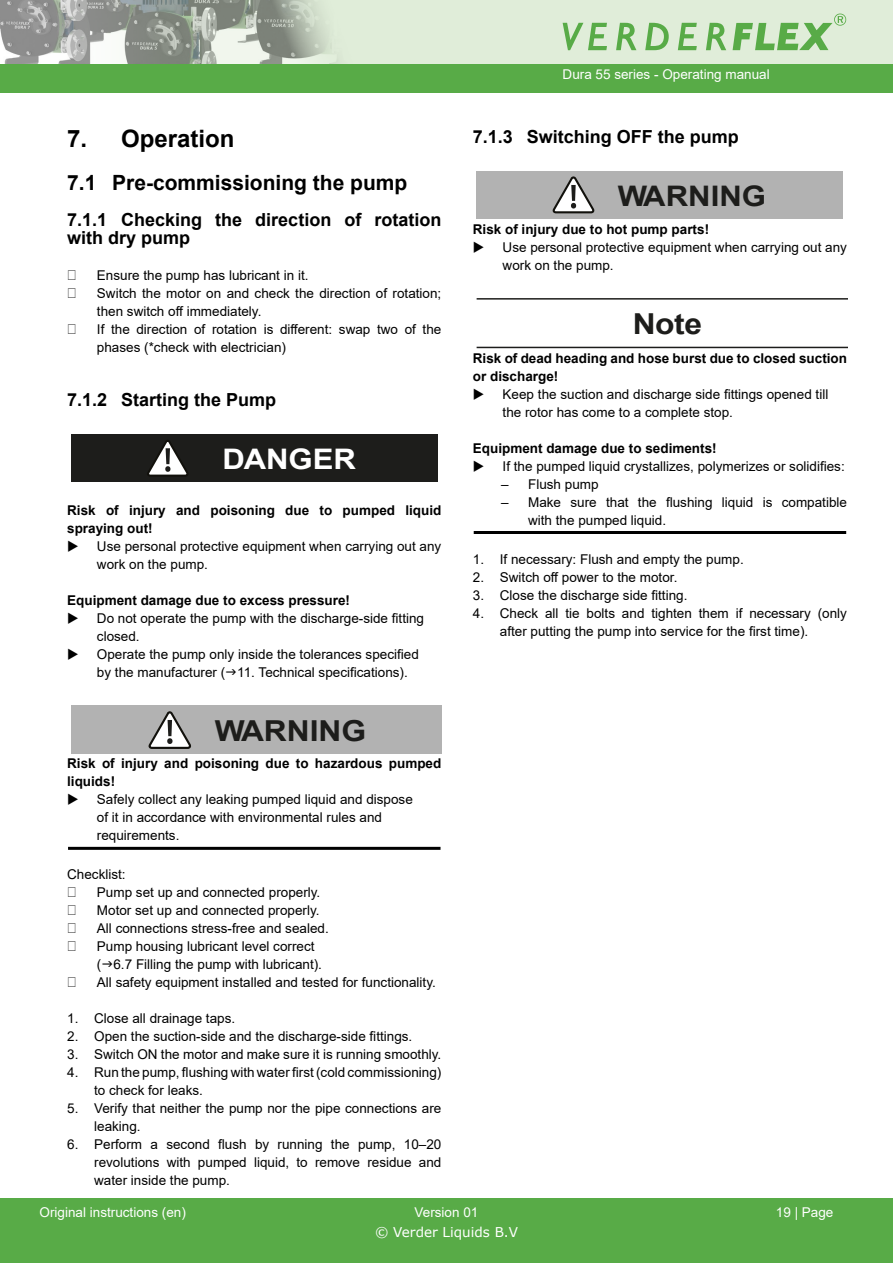
<style>
.page{position:relative;width:893px;height:1263px;background:#fff}
.page>*{position:absolute;margin:0;border:0;box-sizing:border-box;transform-origin:0 0}
.t1{font:700 28.8px "Arial";letter-spacing:-.005em;color:#1d1d1b;scale:1.1 1}
.t2{font:700 28.35px "Arial";color:#1d1d1b;scale:1.1 1}
.t3{font:700 28.35px "Arial";color:#fff;scale:1.1 1}
.t4{font:700 24px "Arial";color:#000}
.t5{font:700 21px "Arial";color:#000}
.t6{font:700 18px/18px "Arial";color:#000}
.t7{font:13.5px/18px "Arial";color:#000}
.t8{font:700 13.5px/18px "Arial";color:#000}
.t9{font:13.5px "Arial";color:#fff}
.t10{font:13.5px "Verdana";color:#fff}
</style>
<div class="page">
<div style="left:0;top:1198px;width:893px;height:65px;background:#58ab47"></div>
<div style="left:36px;top:0;width:857px;height:68px;background:#e0edd9"></div>
<div style="left:0;top:64px;width:893px;height:29px;background:#58ab47"></div>
<svg style="left:0;top:0;width:697px;height:64px"></svg>
<svg style="left:706px;top:23px;width:20px;height:27px"></svg>
<svg style="left:733px;top:14px;width:113px;height:36px"></svg>
<div style="left:71px;top:434px;width:367px;height:48px;background:#1d1d1b"></div>
<svg style="left:147px;top:440px;width:41px;height:37px"></svg>
<div style="left:71px;top:705px;width:370px;height:49px;background:#b2b2b2"></div>
<svg style="left:149px;top:712px;width:42px;height:37px"></svg>
<hr style="left:68px;top:847px;width:372px;height:3px;background:#000">
<div style="left:476px;top:171px;width:367px;height:47px;background:#b2b2b2"></div>
<svg style="left:553px;top:177px;width:42px;height:37px"></svg>
<hr style="left:477px;top:347px;width:370px;height:1px;background:#1d1d1b">
<hr style="left:477px;top:298px;width:370px;height:2px;background:#1d1d1b">
<hr style="left:474px;top:531px;width:372px;height:3px;background:#000">
<h3 class="t4" style="left:67px;top:122px;width:169px">7. Operation</h3>
<h3 class="t5" style="left:67px;top:168px;width:342px">7.1 Pre-commissioning the pump</h3>
<h3 class="t6" style="left:67px;top:211px;width:376px">7.1.1 Checking the direction of rotation with dry pump</h3>
<p class="t7" style="left:97px;top:266px;width:346px">Ensure the pump has lubricant in it.<br>Switch the motor on and check the direction of rotation; then switch off immediately.<br>If the direction of rotation is different: swap two of the phases (*check with electrician)</p>
<h3 class="t6" style="left:67px;top:391px;width:211px">7.1.2 Starting the Pump</h3>
<h2 class="t3" style="left:222px;top:439px;width:123px">DANGER</h2>
<p class="t8" style="left:67px;top:502px;width:376px">Risk of injury and poisoning due to pumped liquid spraying out!</p>
<p class="t7" style="left:97px;top:537px;width:346px">Use personal protective equipment when carrying out any work on the pump.</p>
<p class="t8" style="left:67px;top:592px;width:284px">Equipment damage due to excess pressure!</p>
<p class="t7" style="left:97px;top:609px;width:329px">Do not operate the pump with the discharge-side fitting closed.<br>Operate the pump only inside the tolerances specified by the manufacturer ( 11. Technical specifications).</p>
<h1 class="t1" style="left:215px;top:711px;width:139px">WARNING</h1>
<p class="t8" style="left:67px;top:755px;width:376px">Risk of injury and poisoning due to hazardous pumped liquids!</p>
<p class="t7" style="left:97px;top:790px;width:317px">Safely collect any leaking pumped liquid and dispose of it in accordance with environmental rules and requirements.</p>
<p class="t7" style="left:97px;top:865px;width:340px;text-indent:-30px">Checklist:<br>Pump set up and connected properly.<br>Motor set up and connected properly.<br>All connections stress-free and sealed.<br>Pump housing lubricant level correct<br>( 6.7 Filling the pump with lubricant).<br>All safety equipment installed and tested for functionality.</p>
<p class="t7" style="left:67px;top:1009px;width:170px">1. Close all drainage taps.</p>
<p class="t7" style="left:67px;top:1027px;width:347px">2. Open the suction-side and the discharge-side fittings.</p>
<p class="t7" style="left:67px;top:1045px;width:376px">3. Switch ON the motor and make sure it is running smoothly.</p>
<p class="t7" style="left:94px;top:1063px;width:349px;text-indent:-27px">4. Run the pump, flushing with water first (cold commissioning) to check for leaks.</p>
<p class="t7" style="left:94px;top:1099px;width:349px;text-indent:-27px">5. Verify that neither the pump nor the pipe connections are leaking.</p>
<p class="t7" style="left:94px;top:1135px;width:349px;text-align:justify;text-indent:-27px">6. Perform a second flush by running the pump, 10–20 revolutions with pumped liquid, to remove residue and water inside the pump.</p>
<p class="t9" style="left:563px;top:65px;width:209px">Dura 55 series - Operating manual</p>
<h3 class="t6" style="left:473px;top:128px;width:268px">7.1.3 Switching OFF the pump</h3>
<h2 class="t2" style="left:618px;top:176px;width:136px">WARNING</h2>
<p class="t8" style="left:473px;top:220px;width:238px">Risk of injury due to hot pump parts!</p>
<p class="t7" style="left:503px;top:238px;width:346px">Use personal protective equipment when carrying out any work on the pump.</p>
<h1 class="t1" style="left:633px;top:303px;width:64px">Note</h1>
<p class="t8" style="left:473px;top:349px;width:376px">Risk of dead heading and hose burst due to closed suction or discharge!</p>
<p class="t7" style="left:503px;top:385px;width:327px">Keep the suction and discharge side fittings opened till the rotor has come to a complete stop.</p>
<p class="t8" style="left:473px;top:439px;width:245px">Equipment damage due to sediments!</p>
<p class="t7" style="left:503px;top:457px;width:344px">If the pumped liquid crystallizes, polymerizes or solidifies:</p>
<p class="t7" style="left:501px;top:475px;width:99px">– Flush pump</p>
<p class="t7" style="left:528px;top:493px;width:320px;text-indent:-27px">– Make sure that the flushing liquid is compatible with the pumped liquid.</p>
<p class="t7" style="left:473px;top:550px;width:272px">1. If necessary: Flush and empty the pump.</p>
<p class="t7" style="left:473px;top:568px;width:206px">2. Switch off power to the motor.</p>
<p class="t7" style="left:473px;top:586px;width:216px">3. Close the discharge side fitting.</p>
<p class="t7" style="left:500px;top:604px;width:349px;text-indent:-27px">4. Check all tie bolts and tighten them if necessary (only after putting the pump into service for the first time).</p>
<p class="t9" style="left:40px;top:1203px;width:148px">Original instructions (en)</p>
<p class="t9" style="left:415px;top:1203px;width:65px">Version 01</p>
<p class="t9" style="left:776px;top:1203px;width:59px">19 | Page</p>
<p class="t10" style="left:375px;top:1222px;width:144px">© Verder Liquids B.V</p>
</div>
